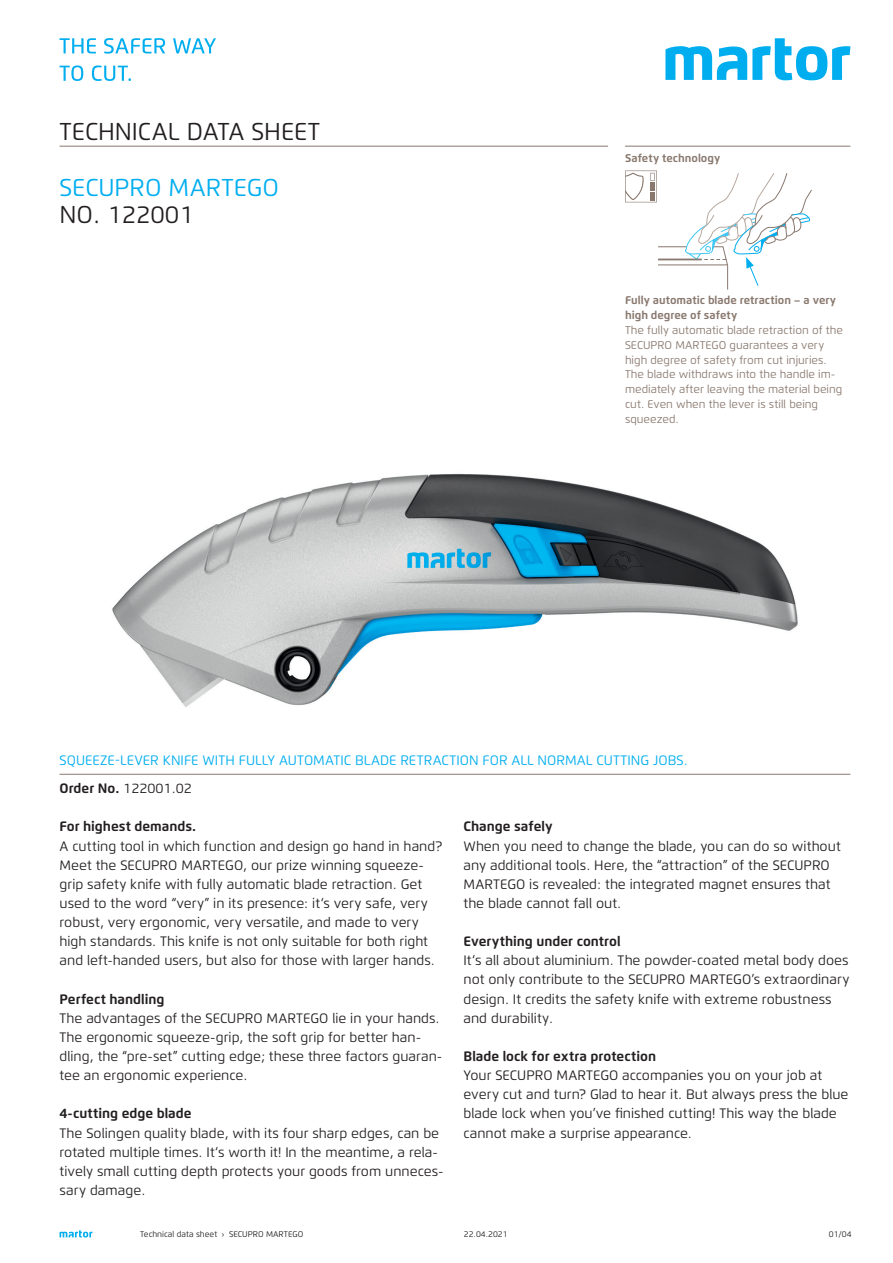
<style>
.page{position:relative;width:893px;height:1263px;background:#fff}
.page>*{position:absolute;margin:0;border:0;box-sizing:border-box;transform-origin:0 0}
.t1{font:24.3px "Flexo";color:#231f20}
.t2{font:24.3px "Flexo";color:#00aeef}
.t3{font:13.65px/19.2px "Flexo";color:#231f20}
.t4{font:700 13.65px "Flexo";color:#231f20}
.t5{font:13.65px/27.6px "Flexo";color:#00aeef}
.t6{font:11.25px/14.9px "Flexo";color:#89786e}
.t7{font:700 11.25px/14.9px "Flexo";color:#89786e}
.t8{font:8.25px "Flexo";color:#231f20}
.s1{font-weight:700;color:#231f20}
.s2{color:#231f20}
</style>
<div class="page">
<svg style="left:60px;top:1230px;width:32px;height:7px"></svg>
<img style="left:112px;top:474px;width:686px;height:233px">
<svg style="left:625px;top:171px;width:187px;height:119px"></svg>
<div style="left:650px;top:192px;width:5px;height:8px;background:#89786e"></div>
<div style="left:650px;top:182px;width:5px;height:8px;background:#89786e"></div>
<svg style="left:665px;top:38px;width:185px;height:42px"></svg>
<hr style="left:60px;top:774px;width:790px;height:1px;background:#89786e">
<hr style="left:625px;top:146px;width:225px;height:1px;background:#89786e">
<hr style="left:60px;top:146px;width:548px;height:1px;background:#89786e">
<svg style="left:60px;top:38px;width:36px;height:15px"></svg>
<svg style="left:104px;top:38px;width:61px;height:16px"></svg>
<svg style="left:173px;top:38px;width:43px;height:16px"></svg>
<svg style="left:60px;top:65px;width:23px;height:16px"></svg>
<svg style="left:92px;top:65px;width:39px;height:16px"></svg>
<h1 class="t1" style="left:60px;top:117px;width:262px">TECHNICAL DATA SHEET</h1>
<h1 class="t2" style="left:60px;top:172px;width:221px">SECUPRO MARTEGO</h1>
<h1 class="t1" style="left:60px;top:200px;width:136px">NO. 122001</h1>
<p class="t7" style="left:625px;top:150px;width:97px">Safety technology</p>
<p class="t7" style="left:625px;top:293px;width:212px">Fully automatic blade retraction – a very high degree of safety</p>
<p class="t6" style="left:625px;top:322px;width:219px">The fully automatic blade retraction of the SECUPRO MARTEGO guarantees a very high degree of safety from cut injuries.<br>The blade withdraws into the handle im&shy;mediately after leaving the material being cut. Even when the lever is still being squeezed.</p>
<p class="t5" style="left:60px;top:747px;width:630px">SQUEEZE-LEVER KNIFE WITH FULLY AUTOMATIC BLADE RETRACTION FOR ALL NORMAL CUTTING JOBS.<br><span class="s1">Order No.</span> <span class="s2">122001.02</span></p>
<p class="t4" style="left:60px;top:818px;width:138px">For highest demands.</p>
<p class="t3" style="left:60px;top:836px;width:384px">A cutting tool in which function and design go hand in hand?<br>Meet the SECUPRO MARTEGO, our prize winning squeeze&shy;grip safety knife with fully automatic blade retraction. Get used to the word “very” in its presence: it‘s very safe, very robust, very ergonomic, very versatile, and made to very high standards. This knife is not only suitable for both right and left-handed users, but also for those with larger hands.</p>
<p class="t4" style="left:60px;top:990px;width:107px">Perfect handling</p>
<p class="t3" style="left:60px;top:1008px;width:384px">The advantages of the SECUPRO MARTEGO lie in your hands.<br>The ergonomic squeeze-grip, the soft grip for better han&shy;dling, the “pre-set” cutting edge; these three factors guaran&shy;tee an ergonomic experience.</p>
<p class="t4" style="left:60px;top:1105px;width:134px">4-cutting edge blade</p>
<p class="t3" style="left:60px;top:1123px;width:386px">The Solingen quality blade, with its four sharp edges, can be rotated multiple times. It‘s worth it! In the meantime, a rela&shy;tively small cutting depth protects your goods from unneces&shy;sary damage.</p>
<p class="t4" style="left:463px;top:818px;width:91px">Change safely</p>
<p class="t3" style="left:463px;top:836px;width:379px">When you need to change the blade, you can do so without any additional tools. Here, the “attraction” of the SECUPRO MARTEGO is revealed: the integrated magnet ensures that the blade cannot fall out.</p>
<p class="t4" style="left:463px;top:933px;width:159px">Everything under control</p>
<p class="t3" style="left:463px;top:951px;width:387px">It‘s all about aluminium. The powder-coated metal body does not only contribute to the SECUPRO MARTEGO’s extraordinary design. It credits the safety knife with extreme robustness and durability.</p>
<p class="t4" style="left:463px;top:1048px;width:194px">Blade lock for extra protection</p>
<p class="t3" style="left:463px;top:1066px;width:386px">Your SECUPRO MARTEGO accompanies you on your job at every cut and turn? Glad to hear it. But always press the blue blade lock when you’ve finished cutting! This way the blade cannot make a surprise appearance.</p>
<p class="t8" style="left:140px;top:1229px;width:165px">Technical data sheet › SECUPRO MARTEGO</p>
<p class="t8" style="left:464px;top:1229px;width:45px">22.04.2021</p>
<p class="t8" style="left:829px;top:1229px;width:24px">01/04</p>
</div>
